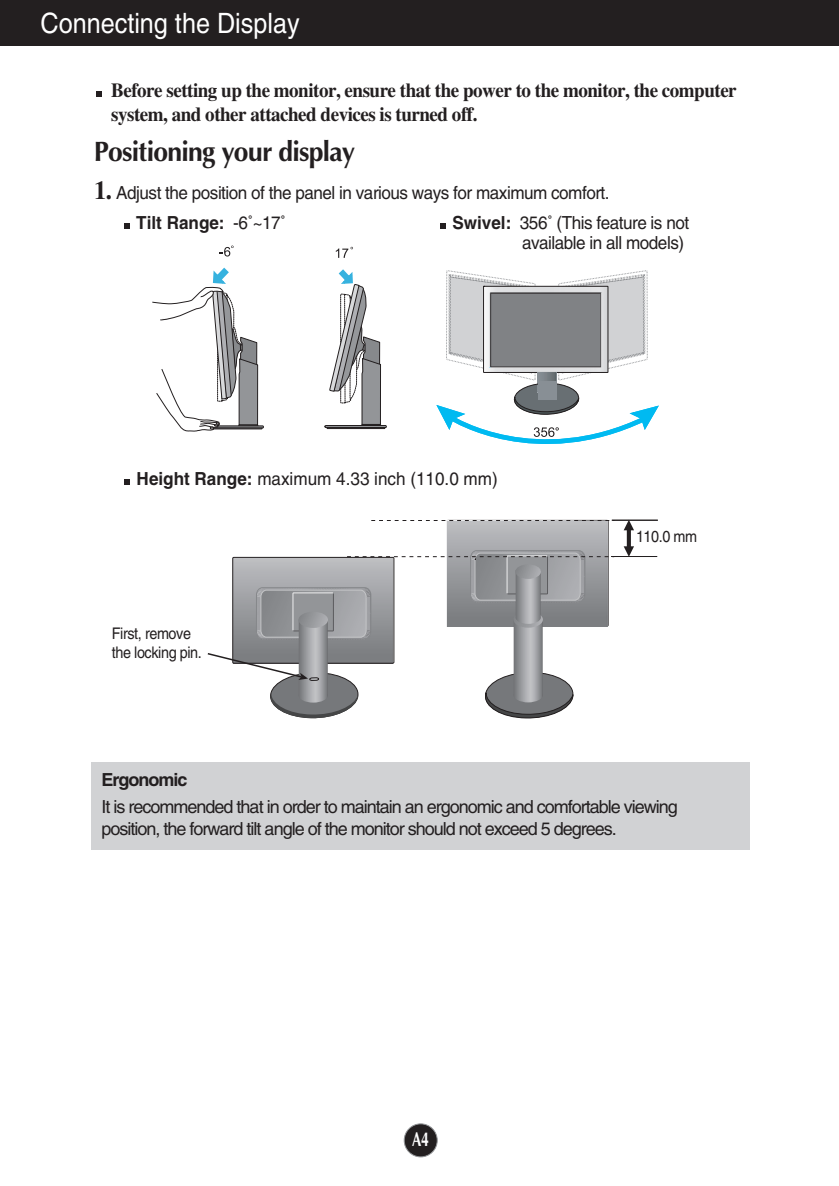
<style>
.page{position:relative;width:839px;height:1186px;background:#fff}
.page>*{position:absolute;margin:0;border:0;box-sizing:border-box;transform-origin:0 0}
.t1{font:700 28px "Optima";letter-spacing:-.03em;color:#231f20;scale:.95 1}
.t2{font:28px "Helvetica";color:#fff;scale:.9 1}
.t3{font:700 20px/24px "Times";letter-spacing:-.025em;color:#231f20;scale:.95 1}
.t4{font:700 20px "Optima";color:#fff;scale:.7 1}
.t5{font:18px/22px "Helvetica";letter-spacing:-.055em;color:#231f20}
.t6{font:18px/30px "Helvetica";letter-spacing:-.03em;color:#231f20;scale:.95 1}
.t7{font:18px "Helvetica";color:#231f20;scale:.95 1}
.t8{font:700 18px "Helvetica";letter-spacing:-.055em;color:#231f20}
.t9{font:16px/19.2px "Helvetica";letter-spacing:-.03em;color:#231f20;scale:.9 1}
.s1{font-family:"Times";font-weight:700;font-size:26px}
.s2{font-weight:700}
</style>
<div class="page">
<div style="left:404px;top:1123px;width:33px;height:33px;background:#231f20;border-radius:50%"></div>
<div style="left:403px;top:1123px;width:34px;height:34px;border:1px solid #939598;border-radius:50%"></div>
<div style="left:0;top:0;width:839px;height:45px;background:#231f20"></div>
<div style="left:325px;top:425px;width:61px;height:2px;border:1px solid #231f20"></div>
<svg style="left:152px;top:267px;width:111px;height:164px"></svg>
<svg style="left:326px;top:246px;width:59px;height:182px"></svg>
<svg style="left:220px;top:245px;width:13px;height:11px"></svg>
<svg style="left:436px;top:270px;width:223px;height:174px"></svg>
<div style="left:537px;top:381px;width:19px;height:19px;background:#888f95"></div>
<svg style="left:440px;top:223px;width:5px;height:6px"></svg>
<svg style="left:124px;top:223px;width:5px;height:6px"></svg>
<svg style="left:96px;top:91px;width:6px;height:6px"></svg>
<div style="left:91px;top:762px;width:658px;height:88px;background:#d1d2d4"></div>
<svg style="left:124px;top:479px;width:6px;height:5px"></svg>
<div style="left:626px;top:529px;width:5px;height:18px;background:#231f20"></div>
<svg style="left:623px;top:546px;width:11px;height:10px"></svg>
<svg style="left:623px;top:520px;width:11px;height:10px"></svg>
<hr style="left:611px;top:556px;width:46px;height:1px;background:#231f20">
<hr style="left:611px;top:519px;width:46px;height:1px;background:#231f20">
<svg style="left:207px;top:520px;width:407px;height:199px"></svg>
<h1 class="t2" style="left:40px;top:13px;width:289px">Connecting the Display</h1>
<p class="t3" style="left:111px;top:80px;width:660px">Before setting up the monitor, ensure that the power to the monitor, the computer system, and other attached devices is turned off.</p>
<h1 class="t1" style="left:94px;top:140px;width:276px">Positioning your display</h1>
<p class="t6" style="left:136px;top:179px;width:499px;text-indent:-42px"><span class="s1">1.</span> Adjust the position of the panel in various ways for maximum comfort.<br><span class="s2">Tilt Range:</span> -6˚~17˚</p>
<p class="t6" style="left:452px;top:214px;width:251px;line-height:20px;text-align:right"><span class="s2">Swivel:</span> 356˚ (This feature is not available in all models)</p>
<p class="t7" style="left:137px;top:471px;width:381px"><span class="s2">Height Range:</span> maximum 4.33 inch (110.0 mm)</p>
<p class="t9" style="left:112px;top:624px;width:102px">First, remove the locking pin.</p>
<p class="t9" style="left:636px;top:528px;width:70px">110.0 mm</p>
<p class="t8" style="left:101px;top:772px;width:87px">Ergonomic</p>
<p class="t5" style="left:101px;top:797px;width:578px">It is recommended that in order to maintain an ergonomic and comfortable viewing position, the forward tilt angle of the monitor should not exceed 5 degrees.</p>
<p class="t4" style="left:412px;top:1131px;width:25px">A4</p>
</div>
